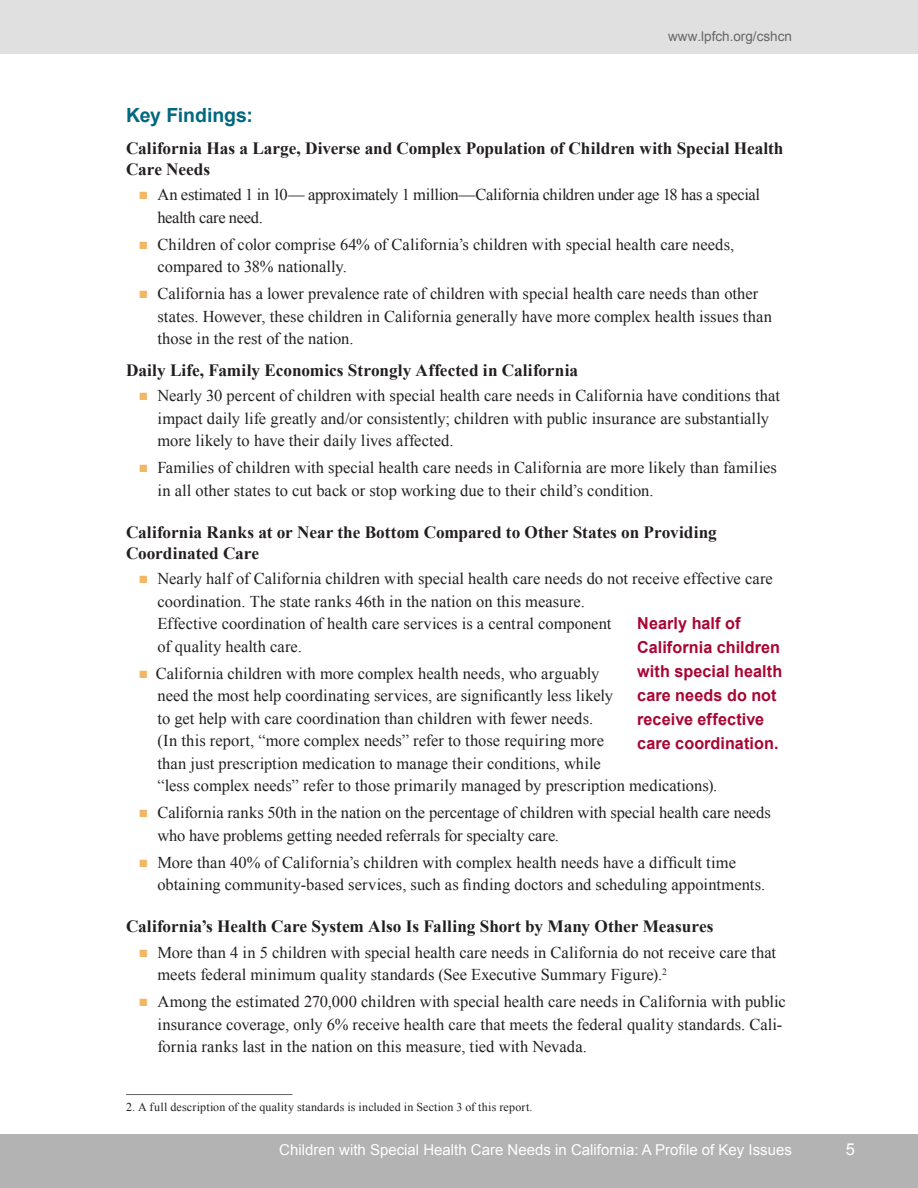
<style>
.page{position:relative;width:918px;height:1188px;background:#fff}
.page>*{position:absolute;margin:0;border:0;box-sizing:border-box;transform-origin:0 0}
.head-secondary{font:700 19.5px "Arial";letter-spacing:-.005em;color:#00687f}
.body_text-bold{font:700 17.25px/21px "Times New Roman";color:#231f20}
.body_indent{font:16.5px/22.5px "Times New Roman";color:#231f20}
.body_indent-last{font:16.5px/22.5px "Times New Roman";letter-spacing:.005em;color:#231f20}
.body_indent-2{font:16.5px/22.5px "Times New Roman";letter-spacing:-.02em;color:#231f20}
.pull_out{font:700 16.5px/24px "Arial";letter-spacing:.005em;color:#a90533}
.t1{font:16.5px "Arial";color:#fff}
.t2{font:15px "Arial";color:#fff}
.t3{font:13.5px "Arial";color:#666}
.footnote_top_w_rule{font:12px "Times New Roman";letter-spacing:.015em;color:#231f20}
.s1{color:#f1b764}
</style>
<div class="page">
<div style="left:0;top:0;width:918px;height:54px;background:#e0e0e0"></div>
<div style="left:0;top:1134px;width:918px;height:54px;background:#b3b3b3"></div>
<hr style="left:126px;top:1094px;width:166px;height:1px;background:#666">
<p class="t3" style="left:668px;top:28px;width:125px">www.lpfch.org/cshcn</p>
<p class="head-secondary" style="left:126px;top:103px;width:129px">Key Findings:</p>
<p class="body_text-bold" style="left:126px;top:137px;width:659px">California Has a Large, Diverse and Complex Population of Children with Special Health<br>Care Needs</p>
<p class="body_indent-2" style="left:158px;top:183px;width:604px;text-indent:-18px"><span class="s1">■</span> An estimated 1 in 10— approximately 1 million—California children under age 18 has a special health care need.</p>
<p class="body_indent" style="left:158px;top:233px;width:578px;text-indent:-18px"><span class="s1">■</span> Children of color comprise 64% of California’s children with special health care needs, compared to 38% nationally.</p>
<p class="body_indent" style="left:158px;top:282px;width:616px;text-indent:-18px"><span class="s1">■</span> California has a lower prevalence rate of children with special health care needs than other states. However, these children in California generally have more complex health issues than those in the rest of the nation.</p>
<p class="body_text-bold" style="left:126px;top:359px;width:454px">Daily Life, Family Economics Strongly Affected in California</p>
<p class="body_indent" style="left:158px;top:384px;width:624px;text-indent:-18px"><span class="s1">■</span> Nearly 30 percent of children with special health care needs in California have conditions that impact daily life greatly and/or consistently; children with public insurance are substantially more likely to have their daily lives affected.</p>
<p class="body_indent-last" style="left:158px;top:456px;width:621px;text-indent:-18px"><span class="s1">■</span> Families of children with special health care needs in California are more likely than families in all other states to cut back or stop working due to their child’s condition.</p>
<p class="body_text-bold" style="left:126px;top:521px;width:592px">California Ranks at or Near the Bottom Compared to Other States on Providing<br>Coordinated Care</p>
<p class="body_indent" style="left:158px;top:567px;width:617px;text-indent:-18px"><span class="s1">■</span> Nearly half of California children with special health care needs do not receive effective care coordination. The state ranks 46th in the nation on this measure.<br>Effective coordination of health care services is a central component<br>of quality health care.</p>
<p class="body_indent" style="left:158px;top:662px;width:561px;text-indent:-18px"><span class="s1">■</span> California children with more complex health needs, who arguably<br>need the most help coordinating services, are significantly less likely<br>to get help with care coordination than children with fewer needs.<br>(In this report, “more complex needs” refer to those requiring more<br>than just prescription medication to manage their conditions, while<br>“less complex needs” refer to those primarily managed by prescription medications).</p>
<p class="body_indent" style="left:158px;top:801px;width:615px;text-indent:-18px"><span class="s1">■</span> California ranks 50th in the nation on the percentage of children with special health care needs who have problems getting needed referrals for specialty care.</p>
<p class="body_indent-last" style="left:158px;top:851px;width:609px;text-indent:-18px"><span class="s1">■</span> More than 40% of California’s children with complex health needs have a difficult time obtaining community-based services, such as finding doctors and scheduling appointments.</p>
<p class="body_text-bold" style="left:126px;top:915px;width:589px">California’s Health Care System Also Is Falling Short by Many Other Measures</p>
<p class="body_indent" style="left:158px;top:941px;width:620px;text-indent:-18px"><span class="s1">■</span> More than 4 in 5 children with special health care needs in California do not receive care that meets federal minimum quality standards (See Executive Summary Figure).<sup>2</sup></p>
<p class="body_indent" style="left:158px;top:990px;width:630px;text-indent:-18px"><span class="s1">■</span> Among the estimated 270,000 children with special health care needs in California with public insurance coverage, only 6% receive health care that meets the federal quality standards. Cali&shy;fornia ranks last in the nation on this measure, tied with Nevada.</p>
<p class="pull_out" style="left:637px;top:612px;width:147px">Nearly half of<br>California children with special health care needs do not receive effective care coordination.</p>
<p class="footnote_top_w_rule" style="left:126px;top:1099px;width:408px">2. A full description of the quality standards is included in Section 3 of this report.</p>
<p class="t2" style="left:279px;top:1140px;width:514px">Children with Special Health Care Needs in California: A Profile of Key Issues</p>
<p class="t1" style="left:846px;top:1138px;width:11px">5</p>
</div>
